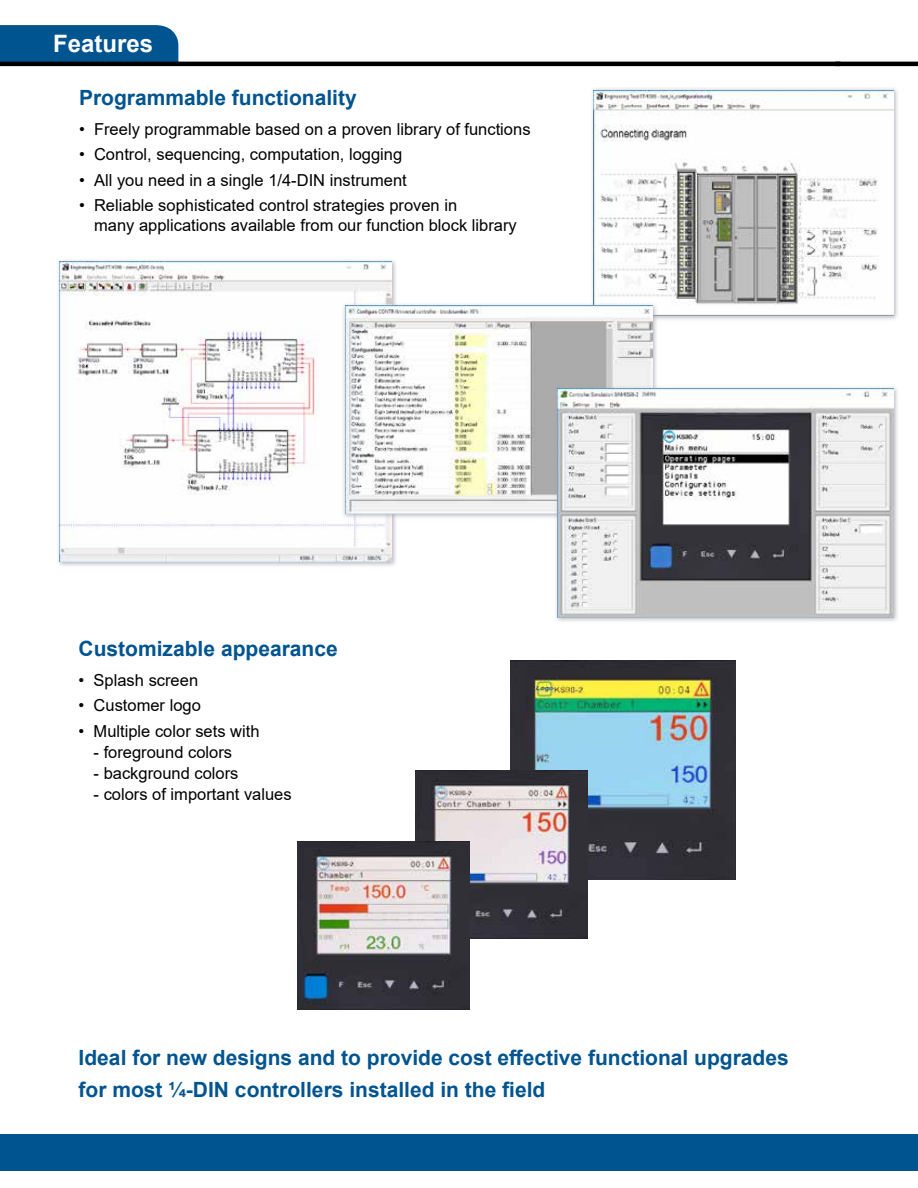
<style>
.page{position:relative;width:918px;height:1188px;background:#fff}
.page>*{position:absolute;margin:0;border:0;box-sizing:border-box;transform-origin:0 0}
.t1{font:700 24px "Arial";color:#fff}
.t2{font:700 21px/31.5px "Arial";color:#005490}
.t3{font:16.5px/19.8px "Arial";color:#000}
</style>
<div class="page">
<div style="left:0;top:1134px;width:918px;height:36px;background:#005490"></div>
<svg style="left:0;top:25px;width:918px;height:41px"></svg>
<img style="left:510px;top:661px;width:226px;height:219px">
<img style="left:416px;top:771px;width:172px;height:167px">
<img style="left:298px;top:842px;width:172px;height:167px">
<div style="left:590px;top:87px;width:309px;height:235px;background:#9fa1ad;opacity:.75"></div>
<img style="left:594px;top:90px;width:299px;height:226px">
<div style="left:56px;top:258px;width:342px;height:309px;background:#9fa1ad;opacity:.75"></div>
<img style="left:59px;top:261px;width:333px;height:300px">
<div style="left:342px;top:303px;width:315px;height:216px;background:#9fa1ad;opacity:.75"></div>
<img style="left:345px;top:306px;width:307px;height:208px">
<div style="left:554px;top:385px;width:345px;height:239px;background:#9fa1ad;opacity:.75"></div>
<img style="left:557px;top:388px;width:337px;height:229px">
<h1 class="t1" style="left:53px;top:34px;width:102px">Features</h1>
<p class="t2" style="left:79px;top:82px;width:279px">Programmable functionality</p>
<p class="t3" style="left:79px;top:120px;width:453px">• Freely programmable based on a proven library of functions</p>
<p class="t3" style="left:79px;top:146px;width:325px">• Control, sequencing, computation, logging</p>
<p class="t3" style="left:79px;top:171px;width:329px">• All you need in a single 1/4-DIN instrument</p>
<p class="t3" style="left:94px;top:197px;width:424px;text-indent:-15px">• Reliable sophisticated control strategies proven in<br>many applications available from our function block library</p>
<p class="t2" style="left:79px;top:633px;width:261px">Customizable appearance</p>
<p class="t3" style="left:79px;top:671px;width:121px">• Splash screen</p>
<p class="t3" style="left:79px;top:697px;width:124px">• Customer logo</p>
<p class="t3" style="left:79px;top:722px;width:182px">• Multiple color sets with</p>
<p class="t3" style="left:94px;top:742px;width:140px">- foreground colors</p>
<p class="t3" style="left:94px;top:763px;width:146px">- background colors</p>
<p class="t3" style="left:94px;top:784px;width:200px">- colors of important values</p>
<p class="t2" style="left:79px;top:1042px;width:712px">Ideal for new designs and to provide cost effective functional upgrades for most ¼-DIN controllers installed in the field</p>
</div>
